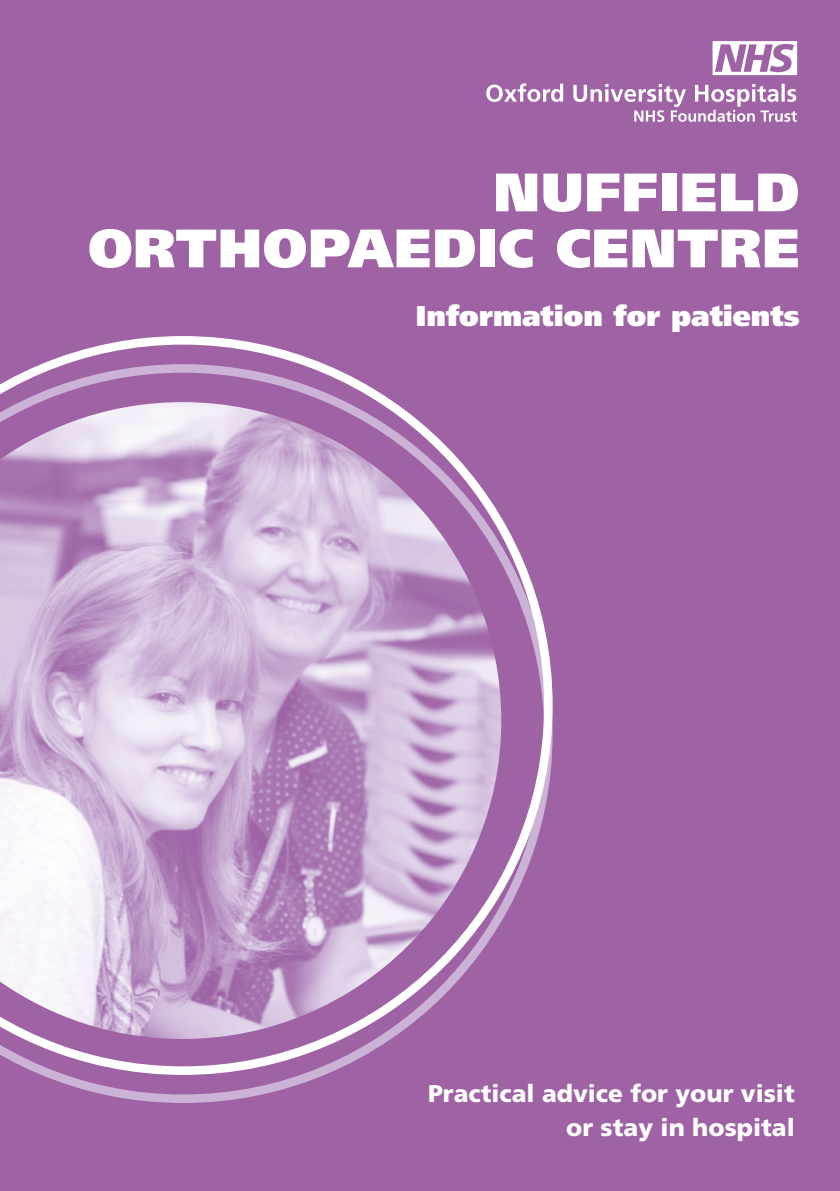
<style>
.page{position:relative;width:840px;height:1191px;background:#fff}
.page>*{position:absolute;margin:0;border:0;box-sizing:border-box;transform-origin:0 0}
.t1{font:900 54px/56px "Frutiger";letter-spacing:.02em;color:#fff;text-align:right}
.t2{font:900 28.4px "Frutiger";color:#fff}
.t3{font:900 24.2px/33.6px "Frutiger";color:#fff;text-align:right}
</style>
<div class="page">
<div style="left:0;top:0;width:839px;height:1191px;background:#9e62a5"></div>
<svg style="left:42px;top:1075px;width:282px;height:28px"></svg>
<svg style="left:0;top:336px;width:552px;height:739px"></svg>
<img style="left:0;top:402px;width:501px;height:637px">
<svg style="left:486px;top:83px;width:310px;height:39px"></svg>
<svg style="left:712px;top:41px;width:84px;height:34px"></svg>
<h1 class="t1" style="left:88px;top:164px;width:712px">NUFFIELD<br>ORTHOPAEDIC CENTRE</h1>
<p class="t2" style="left:415px;top:298px;width:385px">Information for patients</p>
<p class="t3" style="left:428px;top:1076px;width:368px">Practical advice for your visit or stay in hospital</p>
</div>
